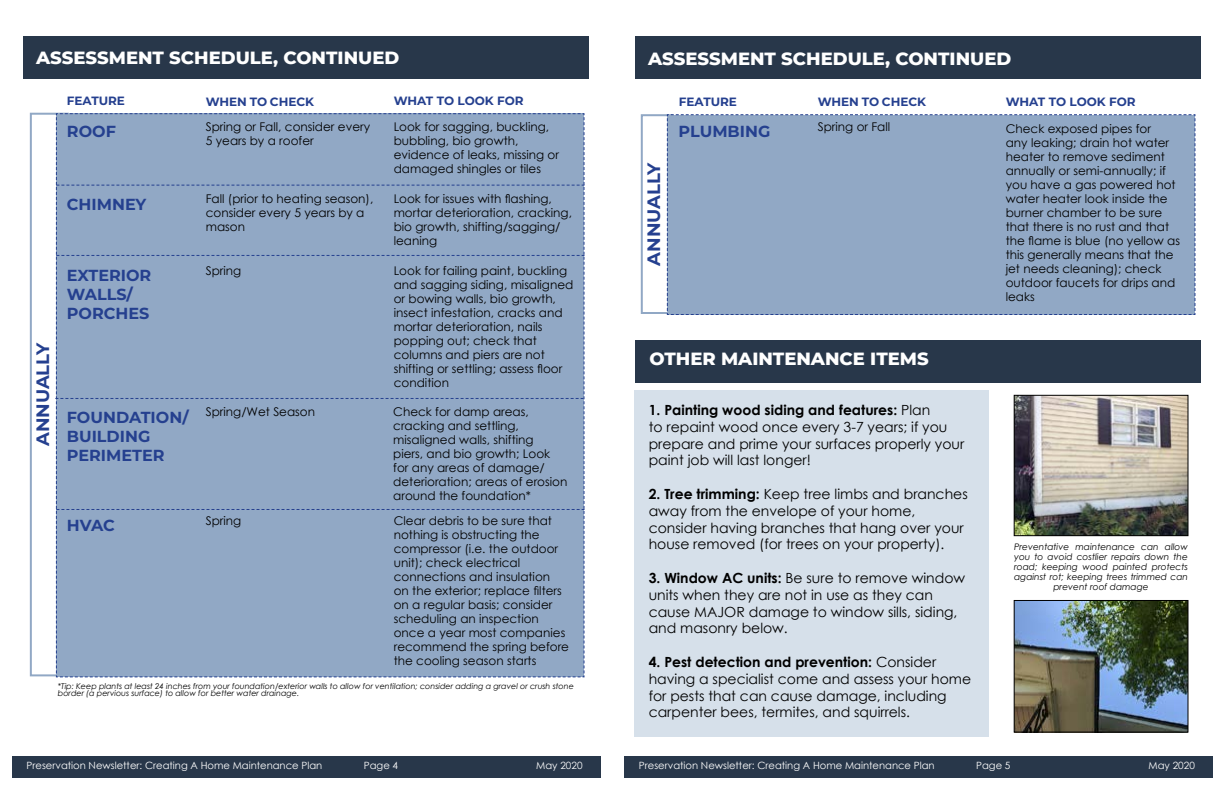
<style>
.page{position:relative;width:1224px;height:792px;background:#fff}
.page>*{position:absolute;margin:0;border:0;box-sizing:border-box;transform-origin:0 0}
.t1{font:800 18px "Montserrat";color:#fff}
.t2{font:700 18px "Montserrat";color:#25408f}
.t3{font:700 16px/19.2px "Montserrat";color:#25408f}
.t4{font:14px/16.8px "Century Gothic";color:#000}
.t5{font:12px/14px "Century Gothic";color:#000}
.t6{font:700 12px "Montserrat";color:#25408f}
.t7{font:10px "Century Gothic";color:#fff}
.t8{font:italic 9px/10px "Century Gothic";color:#000;text-align:center}
.t9{font:italic 8px/7px "Century Gothic";color:#000}
.s1{font-weight:700}
</style>
<div class="page">
<div style="left:635px;top:390px;width:354px;height:346px;background:#d6e0ea"></div>
<div style="left:12px;top:756px;width:588px;height:21px;background:#28374a"></div>
<div style="left:23px;top:36px;width:566px;height:42px;background:#28374a"></div>
<div style="left:30px;top:113px;width:39px;height:563px;border:2px solid #91a8c5"></div>
<div style="left:641px;top:114px;width:32px;height:200px;border:2px solid #91a8c5"></div>
<div style="left:666px;top:114px;width:530px;height:201px;background:#91a8c5"></div>
<div style="left:55px;top:113px;width:530px;height:564px;background:#91a8c5"></div>
<div style="left:635px;top:36px;width:566px;height:43px;background:#28374a"></div>
<div style="left:635px;top:340px;width:566px;height:43px;background:#28374a"></div>
<div style="left:624px;top:756px;width:589px;height:21px;background:#28374a"></div>
<img style="left:1016px;top:397px;width:170px;height:137px">
<div style="left:1014px;top:395px;width:174px;height:141px;border:1px solid #000"></div>
<img style="left:1016px;top:602px;width:170px;height:129px">
<div style="left:1014px;top:600px;width:174px;height:133px;border:1px solid #000"></div>
<h1 class="t1" style="left:36px;top:44px;width:365px">ASSESSMENT SCHEDULE, CONTINUED</h1>
<h1 class="t2" style="left:30px;top:446px;width:105px;rotate:-90deg">ANNUALLY</h1>
<p class="t6" style="left:67px;top:93px;width:60px">FEATURE</p>
<p class="t6" style="left:206px;top:93px;width:110px">WHEN TO CHECK</p>
<p class="t6" style="left:394px;top:93px;width:132px">WHAT TO LOOK FOR</p>
<h2 class="t3" style="left:67px;top:121px;width:50px">ROOF</h2>
<p class="t5" style="left:206px;top:119px;width:166px">Spring or Fall, consider every<br>5 years by a roofer</p>
<p class="t5" style="left:394px;top:119px;width:167px">Look for sagging, buckling, bubbling, bio growth, evidence of leaks, missing or damaged shingles or tiles</p>
<p class="t5" style="left:206px;top:192px;width:169px">Fall (prior to heating season), consider every 5 years by a mason</p>
<p class="t5" style="left:394px;top:192px;width:180px">Look for issues with flashing, mortar deterioration, cracking, bio growth, shifting/sagging/ leaning</p>
<p class="t5" style="left:206px;top:263px;width:37px">Spring</p>
<p class="t5" style="left:394px;top:263px;width:181px">Look for failing paint, buckling and sagging siding, misaligned or bowing walls, bio growth, insect infestation, cracks and mortar deterioration, nails popping out; check that columns and piers are not shifting or settling; assess floor condition</p>
<h2 class="t3" style="left:67px;top:193px;width:81px">CHIMNEY</h2>
<h2 class="t3" style="left:67px;top:265px;width:86px">EXTERIOR<br>WALLS/<br>PORCHES</h2>
<h2 class="t3" style="left:67px;top:407px;width:123px">FOUNDATION/<br>BUILDING<br>PERIMETER</h2>
<p class="t5" style="left:206px;top:405px;width:111px">Spring/Wet Season</p>
<p class="t5" style="left:393px;top:405px;width:176px">Check for damp areas, cracking and settling, misaligned walls, shifting<br>piers, and bio growth; Look for any areas of damage/ deterioration; areas of erosion around the foundation*</p>
<h2 class="t3" style="left:67px;top:515px;width:50px">HVAC</h2>
<p class="t5" style="left:206px;top:513px;width:37px">Spring</p>
<p class="t5" style="left:394px;top:513px;width:177px">Clear debris to be sure that nothing is obstructing the compressor (i.e. the outdoor unit); check electrical connections and insulation<br>on the exterior; replace filters on a regular basis; consider scheduling an inspection once a year most companies recommend the spring before the cooling season starts</p>
<p class="t9" style="left:58px;top:683px;width:517px">*Tip: Keep plants at least 24 inches from your foundation/exterior walls to allow for ventilation; consider adding a gravel or crush stone border (a pervious surface) to allow for better water drainage.</p>
<p class="t7" style="left:27px;top:758px;width:297px">Preservation Newsletter: Creating A Home Maintenance Plan</p>
<p class="t7" style="left:364px;top:758px;width:36px">Page 4</p>
<p class="t7" style="left:536px;top:758px;width:48px">May 2020</p>
<h1 class="t1" style="left:648px;top:45px;width:365px">ASSESSMENT SCHEDULE, CONTINUED</h1>
<p class="t6" style="left:679px;top:93px;width:60px">FEATURE</p>
<p class="t6" style="left:818px;top:94px;width:110px">WHEN TO CHECK</p>
<p class="t6" style="left:1006px;top:93px;width:132px">WHAT TO LOOK FOR</p>
<h1 class="t2" style="left:641px;top:266px;width:105px;rotate:-90deg">ANNUALLY</h1>
<h2 class="t3" style="left:679px;top:121px;width:93px">PLUMBING</h2>
<p class="t5" style="left:818px;top:120px;width:74px">Spring or Fall</p>
<p class="t5" style="left:1006px;top:121px;width:176px">Check exposed pipes for<br>any leaking; drain hot water heater to remove sediment annually or semi-annually; if you have a gas powered hot water heater look inside the burner chamber to be sure that there is no rust and that the flame is blue (no yellow as this generally means that the jet needs cleaning); check outdoor faucets for drips and leaks</p>
<h1 class="t1" style="left:649px;top:346px;width:281px">OTHER MAINTENANCE ITEMS</h1>
<p class="t4" style="left:649px;top:401px;width:317px"><span class="s1">1. Painting wood siding and features:</span> Plan<br>to repaint wood once every 3-7 years; if you prepare and prime your surfaces properly your paint job will last longer!</p>
<p class="t4" style="left:649px;top:485px;width:321px"><span class="s1">2. Tree trimming:</span> Keep tree limbs and branches away from the envelope of your home, consider having branches that hang over your house removed (for trees on your property).</p>
<p class="t4" style="left:649px;top:569px;width:318px"><span class="s1">3. Window AC units:</span> Be sure to remove window units when they are not in use as they can cause MAJOR damage to window sills, siding, and masonry below.</p>
<p class="t4" style="left:649px;top:653px;width:324px"><span class="s1">4. Pest detection and prevention:</span> Consider having a specialist come and assess your home for pests that can cause damage, including carpenter bees, termites, and squirrels.</p>
<p class="t8" style="left:1014px;top:542px;width:175px">Preventative maintenance can allow you to avoid costlier repairs down the road; keeping wood painted protects against rot; keeping trees trimmed can prevent roof damage</p>
<p class="t7" style="left:639px;top:758px;width:297px">Preservation Newsletter: Creating A Home Maintenance Plan</p>
<p class="t7" style="left:976px;top:758px;width:36px">Page 5</p>
<p class="t7" style="left:1149px;top:758px;width:48px">May 2020</p>
</div>
